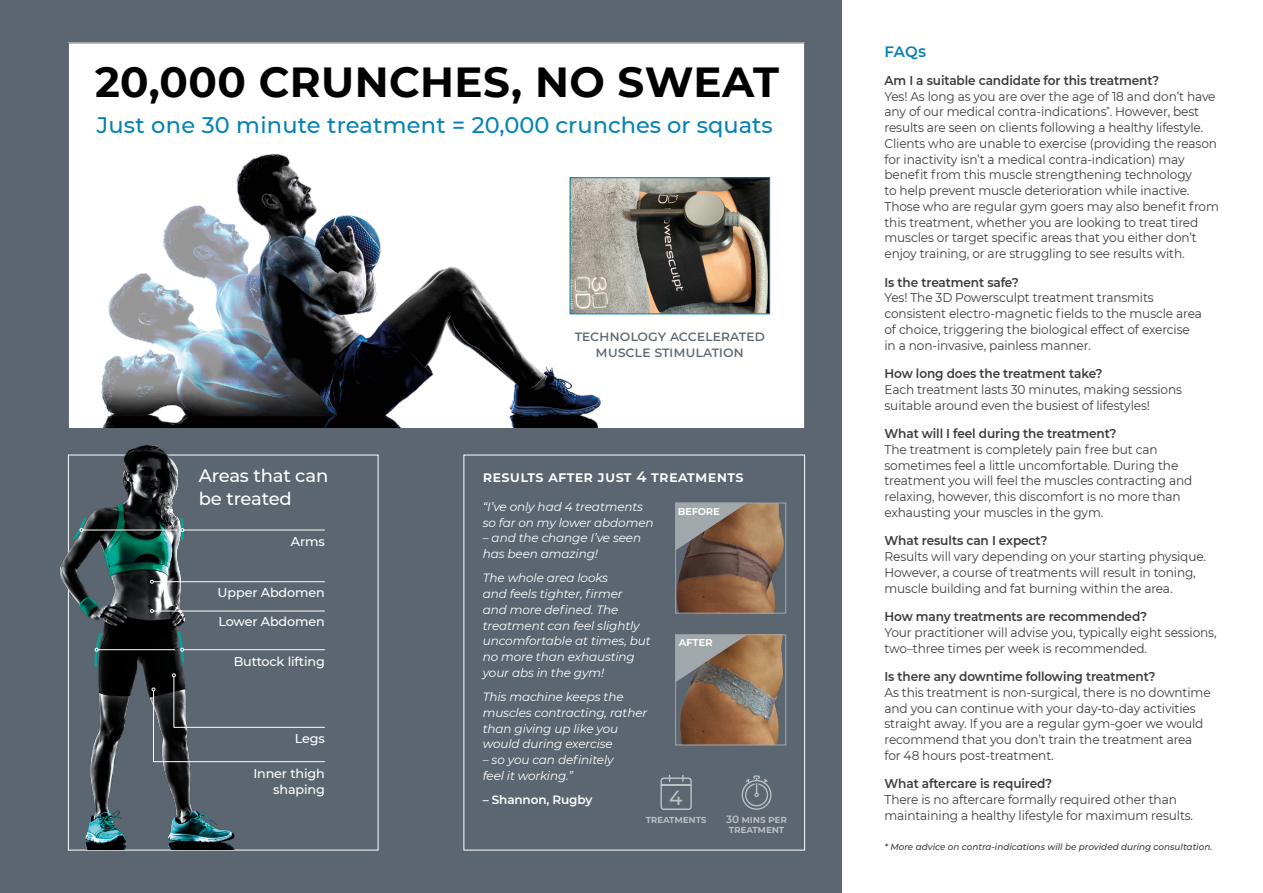
<style>
.page{position:relative;width:1263px;height:893px;background:#fff}
.page>*{position:absolute;margin:0;border:0;box-sizing:border-box;transform-origin:0 0}
.t1{font:700 42px "Montserrat";letter-spacing:.01em;color:#000}
.t2{font:500 22.5px "Montserrat";letter-spacing:.005em;color:#0483b3}
.t3{font:500 20.4px "Montserrat";color:#bdc1c4}
.t4{font:500 18px/22.5px "Montserrat";letter-spacing:-.01em;color:#fff}
.t5{font:500 15px/16.5px "Montserrat";letter-spacing:-.01em;color:#5b6670;text-align:center}
.t6{font:600 15px "Montserrat";letter-spacing:.105em;color:#fff}
.t7{font:600 15px "Montserrat";color:#0483b3}
.t8{font:12.75px/15.8px "Montserrat";letter-spacing:-.01em;color:#3c3c3b;scale:.95 1}
.t9{font:600 12.75px "Montserrat";letter-spacing:-.01em;color:#3c3c3b;scale:.95 1}
.t10{font:500 12.75px/16.5px "Montserrat";letter-spacing:-.01em;color:#fff;text-align:right}
.t11{font:italic 12px/15.8px "Montserrat";letter-spacing:-.01em;color:#fff}
.t12{font:600 12px "Montserrat";letter-spacing:-.01em;color:#fff}
.t13{font:600 10.5px/10.5px "Montserrat";letter-spacing:.065em;color:#bdc1c4}
.t14{font:italic 500 9px "Montserrat";color:#3c3c3b}
</style>
<div class="page">
<div style="left:0;top:0;width:842px;height:893px;background:#5b6670"></div>
<div style="left:68px;top:43px;width:737px;height:386px;background:#fff"></div>
<img style="left:101px;top:153px;width:514px;height:274px">
<img style="left:572px;top:180px;width:196px;height:132px">
<div style="left:570px;top:178px;width:200px;height:136px;border:1px solid #0483b3"></div>
<img style="left:59px;top:444px;width:179px;height:406px">
<hr style="left:184px;top:530px;width:141px;height:1px;background:#fff">
<svg style="left:179px;top:516px;width:5px;height:26px"></svg>
<hr style="left:83px;top:530px;width:94px;height:1px;background:#fff">
<svg style="left:71px;top:516px;width:17px;height:25px"></svg>
<hr style="left:153px;top:611px;width:172px;height:1px;background:#fff">
<svg style="left:150px;top:609px;width:4px;height:4px"></svg>
<hr style="left:153px;top:581px;width:172px;height:1px;background:#fff">
<svg style="left:150px;top:580px;width:4px;height:4px"></svg>
<hr style="left:184px;top:649px;width:141px;height:1px;background:#fff">
<svg style="left:176px;top:630px;width:9px;height:34px"></svg>
<hr style="left:98px;top:649px;width:77px;height:1px;background:#fff">
<svg style="left:94px;top:631px;width:9px;height:37px"></svg>
<hr style="left:174px;top:727px;width:151px;height:1px;background:#fff">
<hr style="left:173px;top:677px;width:1px;height:51px;background:#fff">
<svg style="left:172px;top:673px;width:4px;height:4px"></svg>
<hr style="left:154px;top:761px;width:171px;height:1px;background:#fff">
<hr style="left:153px;top:691px;width:1px;height:71px;background:#fff">
<svg style="left:152px;top:687px;width:3px;height:4px"></svg>
<svg style="left:742px;top:775px;width:29px;height:35px"></svg>
<svg style="left:660px;top:775px;width:32px;height:35px"></svg>
<hr style="left:661px;top:785px;width:30px;height:1px;background:#bdc1c4">
<img style="left:677px;top:505px;width:107px;height:106px">
<div style="left:675px;top:503px;width:111px;height:110px;border:1px solid #a1a8ac"></div>
<svg style="left:675px;top:503px;width:73px;height:47px;background:#8b7d74"></svg>
<img style="left:679px;top:637px;width:104px;height:106px">
<div style="left:675px;top:635px;width:111px;height:110px;border:1px solid #a1a8ac"></div>
<svg style="left:675px;top:634px;width:73px;height:48px;background:#8b8279"></svg>
<h1 class="t1" style="left:95px;top:52px;width:685px">20,000 CRUNCHES, NO SWEAT</h1>
<h2 class="t2" style="left:97px;top:110px;width:677px">Just one 30 minute treatment = 20,000 crunches or squats</h2>
<h3 class="t4" style="left:199px;top:464px;width:131px">Areas that can be treated</h3>
<p class="t10" style="left:291px;top:533px;width:35px">Arms</p>
<p class="t10" style="left:218px;top:584px;width:109px">Upper Abdomen</p>
<p class="t10" style="left:218px;top:613px;width:108px">Lower Abdomen</p>
<p class="t10" style="left:234px;top:653px;width:93px">Buttock lifting</p>
<p class="t10" style="left:295px;top:730px;width:32px">Legs</p>
<p class="t10" style="left:253px;top:764px;width:73px">Inner thigh shaping</p>
<p class="t5" style="left:575px;top:327px;width:192px">technology accelerated muscle stimulation</p>
<p class="t6" style="left:483px;top:466px;width:262px">results after just 4 treatments</p>
<p class="t11" style="left:483px;top:498px;width:172px">“I’ve only had 4 treatments so far on my lower abdomen</p>
<p class="t11" style="left:483px;top:530px;width:160px">– and the change I’ve seen has been amazing!</p>
<p class="t11" style="left:483px;top:570px;width:169px">The whole area looks<br>and feels tighter, firmer<br>and more defined. The treatment can feel slightly uncomfortable at times, but no more than exhausting your abs in the gym!</p>
<p class="t11" style="left:483px;top:689px;width:166px">This machine keeps the muscles contracting, rather than giving up like you would during exercise</p>
<p class="t11" style="left:483px;top:752px;width:132px">– so you can definitely feel it working.”</p>
<p class="t12" style="left:483px;top:791px;width:111px">– Shannon, Rugby</p>
<p class="t12" style="left:678px;top:502px;width:44px">before</p>
<p class="t12" style="left:679px;top:634px;width:35px">after</p>
<h3 class="t3" style="left:669px;top:783px;width:15px">4</h3>
<p class="t13" style="left:646px;top:813px;width:62px">treatments</p>
<p class="t13" style="left:726px;top:813px;width:63px">30 mins per treatment</p>
<p class="t7" style="left:884px;top:41px;width:43px">FAQs</p>
<p class="t9" style="left:884px;top:71px;width:291px">Am I a suitable candidate for this treatment?</p>
<p class="t8" style="left:884px;top:88px;width:353px">Yes! As long as you are over the age of 18 and don’t have any of our medical contra-indications<sup>*</sup>. However, best results are seen on clients following a healthy lifestyle.<br>Clients who are unable to exercise (providing the reason for inactivity isn’t a medical contra-indication) may benefit from this muscle strengthening technology<br>to help prevent muscle deterioration while inactive.<br>Those who are regular gym goers may also benefit from this treatment, whether you are looking to treat tired muscles or target specific areas that you either don’t enjoy training, or are struggling to see results with.</p>
<p class="t9" style="left:884px;top:273px;width:143px">Is the treatment safe?</p>
<p class="t8" style="left:884px;top:289px;width:336px">Yes! The 3D Powersculpt treatment transmits consistent electro-magnetic fields to the muscle area of choice, triggering the biological effect of exercise in a non-invasive, painless manner.</p>
<p class="t9" style="left:884px;top:364px;width:231px">How long does the treatment take?</p>
<p class="t8" style="left:884px;top:381px;width:315px">Each treatment lasts 30 minutes, making sessions suitable around even the busiest of lifestyles!</p>
<p class="t9" style="left:884px;top:424px;width:246px">What will I feel during the treatment?</p>
<p class="t8" style="left:884px;top:441px;width:326px">The treatment is completely pain free but can sometimes feel a little uncomfortable. During the treatment you will feel the muscles contracting and relaxing, however, this discomfort is no more than exhausting your muscles in the gym.</p>
<p class="t9" style="left:884px;top:532px;width:173px">What results can I expect?</p>
<p class="t8" style="left:884px;top:548px;width:340px">Results will vary depending on your starting physique.<br>However, a course of treatments will result in toning, muscle building and fat burning within the area.</p>
<p class="t9" style="left:884px;top:607px;width:278px">How many treatments are recommended?</p>
<p class="t8" style="left:884px;top:624px;width:351px">Your practitioner will advise you, typically eight sessions, two–three times per week is recommended.</p>
<p class="t9" style="left:884px;top:667px;width:287px">Is there any downtime following treatment?</p>
<p class="t8" style="left:884px;top:684px;width:345px">As this treatment is non-surgical, there is no downtime and you can continue with your day-to-day activities straight away. If you are a regular gym-goer we would recommend that you don’t train the treatment area for 48 hours post-treatment.</p>
<p class="t9" style="left:884px;top:775px;width:178px">What aftercare is required?</p>
<p class="t8" style="left:884px;top:791px;width:326px">There is no aftercare formally required other than maintaining a healthy lifestyle for maximum results.</p>
<p class="t14" style="left:884px;top:841px;width:329px">* More advice on contra-indications will be provided during consultation.</p>
</div>
